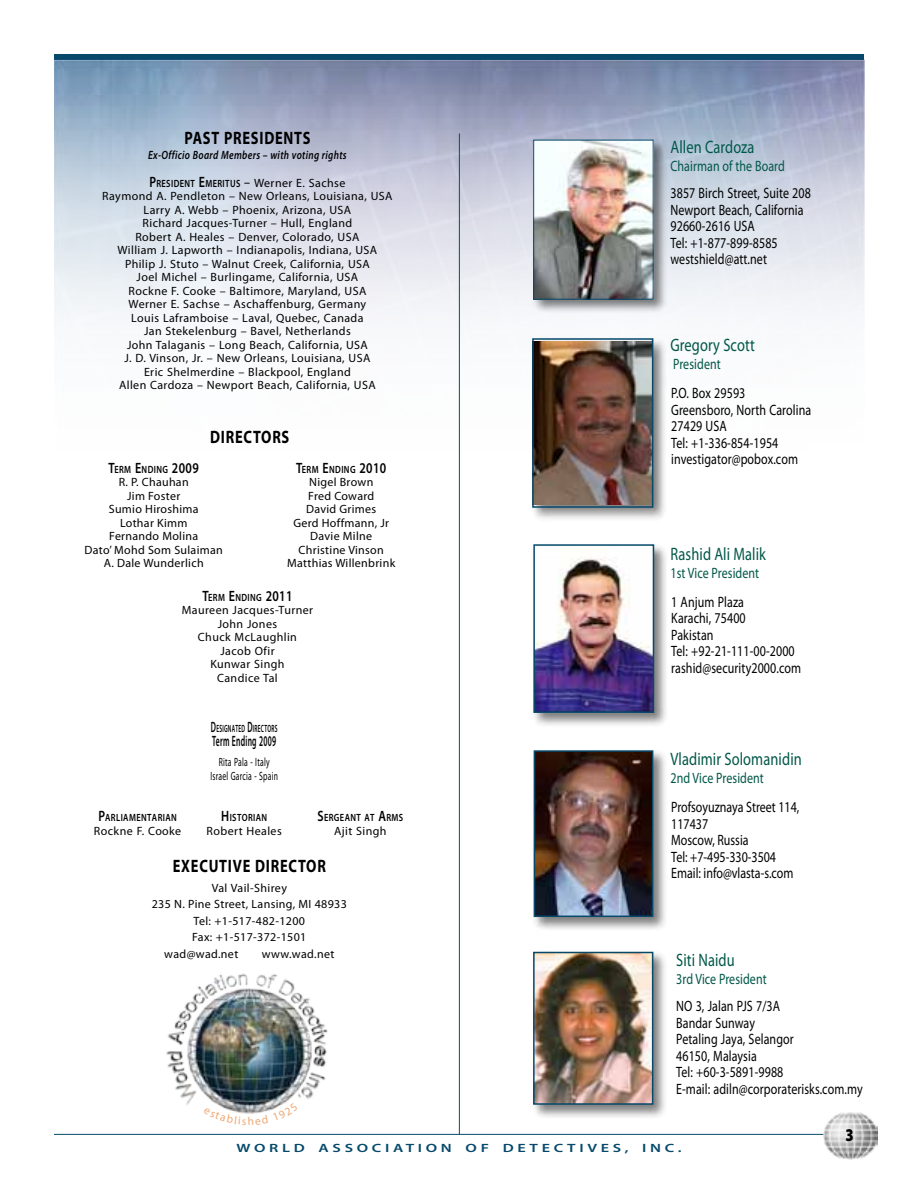
<style>
.page{position:relative;width:918px;height:1188px;background:#fff}
.page>*{position:absolute;margin:0;border:0;box-sizing:border-box;transform-origin:0 0}
.t1{font:18px "Myriad Pro";letter-spacing:.01em;color:#005748;scale:.8 1}
.t2{font:700 18px "Myriad Pro";letter-spacing:.055em;color:#000;scale:.8 1}
.t3{font:900 18px "Myriad Pro";color:#000;scale:.8 1}
.t4{font:15px/16.5px "Myriad Pro";letter-spacing:.01em;color:#000;scale:.8 1}
.t5{font:15px "Myriad Pro";letter-spacing:.01em;color:#005748;scale:.8 1}
.t6{font:600 15px "Myriad Pro";letter-spacing:.035em;color:#000;scale:.51 1}
.t7{font:12px/13.5px "Myriad Pro";letter-spacing:.035em;color:#000;text-align:center}
.t8{font:italic 600 12px "Myriad Pro";letter-spacing:.03em;color:#000;scale:.8 1}
.t9{font:600 12px "Myriad Pro";letter-spacing:.225em;color:#06496b;scale:1.35 1}
.t10{font:12px/13.5px "Myriad Pro";letter-spacing:.035em;color:#000;text-align:center;scale:.64 1}
.t11{font:600 10.5px "Myriad Pro";letter-spacing:.045em;color:#000;scale:.8 1}
.t12{font:600 10.5px "Myriad Pro";letter-spacing:.045em;color:#000;scale:.51 1}
.s1{font-size:15px}
.s2{font-weight:400;font-size:15px}
.s3{font-weight:400;font-size:12px}
</style>
<div class="page">
<hr style="left:54px;top:1134px;width:770px;height:1px;background:#06496b">
<img style="left:824px;top:1112px;width:53px;height:47px">
<div style="left:54px;top:54px;width:810px;height:6px;background:#06496b"></div>
<img style="left:54px;top:60px;width:810px;height:462px">
<hr style="left:459px;top:134px;width:1px;height:1000px;background:#005748">
<div style="left:531px;top:138px;width:136px;height:176px;background:#000;opacity:.5"></div>
<img style="left:535px;top:142px;width:116px;height:155px">
<div style="left:533px;top:140px;width:120px;height:159px;border:1px solid #06496b"></div>
<div style="left:530px;top:336px;width:138px;height:186px;background:#000;opacity:.5"></div>
<img style="left:535px;top:342px;width:115px;height:162px">
<div style="left:532px;top:338px;width:121px;height:170px;border:2px solid #06496b"></div>
<div style="left:531px;top:542px;width:137px;height:185px;background:#000;opacity:.5"></div>
<img style="left:536px;top:547px;width:115px;height:163px">
<div style="left:533px;top:544px;width:121px;height:169px;border:2px solid #06496b"></div>
<div style="left:531px;top:748px;width:136px;height:183px;background:#000;opacity:.5"></div>
<img style="left:537px;top:753px;width:113px;height:161px">
<div style="left:534px;top:750px;width:119px;height:167px;border:2px solid #06496b"></div>
<div style="left:531px;top:950px;width:136px;height:169px;background:#000;opacity:.5"></div>
<img style="left:536px;top:955px;width:114px;height:147px">
<div style="left:533px;top:952px;width:120px;height:153px;border:2px solid #06496b"></div>
<img style="left:166px;top:973px;width:162px;height:132px">
<svg style="left:204px;top:1103px;width:94px;height:11px"></svg>
<h1 class="t2" style="left:184px;top:126px;width:159px">PAST PRESIDENTS</h1>
<p class="t8" style="left:148px;top:147px;width:250px">Ex-Officio Board Members – with voting rights</p>
<p class="t11" style="left:150px;top:177px;width:246px"><span class="s1">P</span>RESIDENT <span class="s1">E</span>MERITUS <span class="s2">–</span> <span class="s3">Werner E. Sachse</span></p>
<p class="t7" style="left:102px;top:189px;width:292px">Raymond A. Pendleton – New Orleans, Louisiana, USA Larry A. Webb – Phoenix, Arizona, USA<br>Richard Jacques-Turner – Hull, England<br>Robert A. Heales – Denver, Colorado, USA<br>William J. Lapworth – Indianapolis, Indiana, USA Philip J. Stuto – Walnut Creek, California, USA<br>Joel Michel – Burlingame, California, USA<br>Rockne F. Cooke – Baltimore, Maryland, USA<br>Werner E. Sachse – Aschaffenburg, Germany<br>Louis Laframboise – Laval, Quebec, Canada<br>Jan Stekelenburg – Bavel, Netherlands<br>John Talaganis – Long Beach, California, USA<br>J. D. Vinson, Jr. – New Orleans, Louisiana, USA<br>Eric Shelmerdine – Blackpool, England<br>Allen Cardoza – Newport Beach, California, USA</p>
<h1 class="t2" style="left:210px;top:426px;width:101px">DIRECTORS</h1>
<p class="t11" style="left:109px;top:463px;width:114px"><span class="s1">T</span>ERM <span class="s1">E</span>NDING <span class="s1">2009</span></p>
<p class="t7" style="left:85px;top:475px;width:140px">R. P. Chauhan<br>Jim Foster<br>Sumio Hiroshima<br>Lothar Kimm<br>Fernando Molina<br>Dato’ Mohd Som Sulaiman<br>A. Dale Wunderlich</p>
<p class="t11" style="left:296px;top:463px;width:114px"><span class="s1">T</span>ERM <span class="s1">E</span>NDING <span class="s1">2010</span></p>
<p class="t7" style="left:287px;top:475px;width:110px">Nigel Brown<br>Fred Coward<br>David Grimes<br>Gerd Hoffmann, Jr<br>Davie Milne<br>Christine Vinson<br>Matthias Willenbrink</p>
<p class="t11" style="left:202px;top:591px;width:114px"><span class="s1">T</span>ERM <span class="s1">E</span>NDING <span class="s1">2011</span></p>
<p class="t7" style="left:182px;top:603px;width:133px">Maureen Jacques-Turner<br>John Jones<br>Chuck McLaughlin<br>Jacob Ofir<br>Kunwar Singh<br>Candice Tal</p>
<h1 class="t1" style="left:670px;top:136px;width:106px">Allen Cardoza</h1>
<p class="t5" style="left:670px;top:157px;width:145px">Chairman of the Board</p>
<p class="t4" style="left:670px;top:184px;width:177px">3857 Birch Street, Suite 208<br>Newport Beach, California<br>92660-2616 USA<br>Tel: +1-877-899-8585 westshield@att.net</p>
<h1 class="t1" style="left:670px;top:334px;width:107px">Gregory Scott</h1>
<p class="t5" style="left:673px;top:355px;width:61px">President</p>
<p class="t4" style="left:671px;top:385px;width:176px">P.O. Box 29593<br>Greensboro, North Carolina<br>27429 USA<br>Tel: +1-336-854-1954 investigator@pobox.com</p>
<h1 class="t1" style="left:670px;top:542px;width:121px">Rashid Ali Malik</h1>
<p class="t5" style="left:670px;top:563px;width:112px">1st Vice President</p>
<p class="t4" style="left:671px;top:593px;width:164px">1 Anjum Plaza<br>Karachi, 75400<br>Pakistan<br>Tel: +92-21-111-00-2000 rashid@security2000.com</p>
<p class="t12" style="left:211px;top:722px;width:132px"><span class="s1">D</span>ESIGNATED <span class="s1">D</span>IRECTORS</p>
<p class="t6" style="left:212px;top:731px;width:127px">TERM ENDING 2009</p>
<p class="t10" style="left:210px;top:755px;width:107px">Rita Pala - Italy<br>Israel Garcia - Spain</p>
<h1 class="t1" style="left:670px;top:748px;width:166px">Vladimir Solomanidin</h1>
<p class="t5" style="left:670px;top:769px;width:118px">2nd Vice President</p>
<p class="t4" style="left:671px;top:799px;width:162px">Profsoyuznaya Street 114,<br>117437<br>Moscow, Russia<br>Tel: +7-495-330-3504<br>Email: info@vlasta-s.com</p>
<p class="t11" style="left:317px;top:811px;width:109px"><span class="s1">S</span>ERGEANT AT <span class="s1">A</span>RMS</p>
<p class="t7" style="left:334px;top:824px;width:54px">Ajit Singh</p>
<p class="t11" style="left:98px;top:811px;width:100px"><span class="s1">P</span>ARLIAMENTARIAN</p>
<p class="t7" style="left:94px;top:824px;width:89px">Rockne F. Cooke</p>
<p class="t11" style="left:221px;top:811px;width:59px"><span class="s1">H</span>ISTORIAN</p>
<p class="t7" style="left:207px;top:824px;width:77px">Robert Heales</p>
<h1 class="t2" style="left:173px;top:855px;width:193px">EXECUTIVE DIRECTOR</h1>
<p class="t7" style="left:212px;top:881px;width:77px">Val Vail-Shirey</p>
<p class="t7" style="left:152px;top:897px;width:197px">235 N. Pine Street, Lansing, MI 48933</p>
<p class="t7" style="left:194px;top:914px;width:113px">Tel: +1-517-482-1200</p>
<p class="t7" style="left:192px;top:930px;width:116px">Fax: +1-517-372-1501</p>
<p class="t7" style="left:164px;top:947px;width:76px">wad@wad.net</p>
<p class="t7" style="left:262px;top:947px;width:74px">www.wad.net</p>
<h1 class="t1" style="left:676px;top:949px;width:75px">Siti Naidu</h1>
<p class="t5" style="left:676px;top:970px;width:115px">3rd Vice President</p>
<p class="t4" style="left:676px;top:997px;width:235px">NO 3, Jalan PJS 7/3A<br>Bandar Sunway<br>Petaling Jaya, Selangor<br>46150, Malaysia<br>Tel: +60-3-5891-9988<br>E-mail: adiln@corporaterisks.com.my</p>
<p class="t9" style="left:237px;top:1140px;width:331px">WORLD ASSOCIATI ON OF DETECTI VES, INC.</p>
<h1 class="t3" style="left:846px;top:1123px;width:12px">3</h1>
</div>
